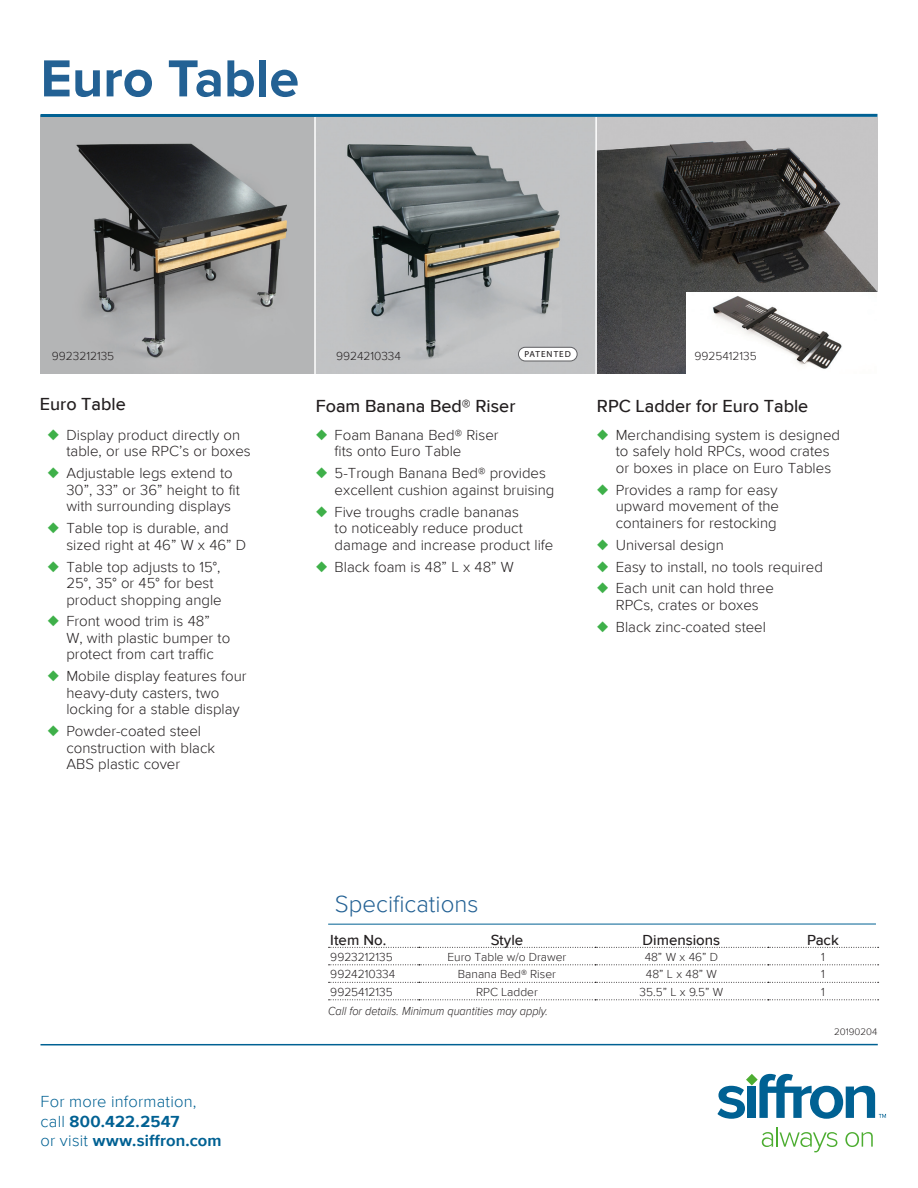
<style>
.page{position:relative;width:918px;height:1188px;background:#fff}
.page>*{position:absolute;margin:0;border:0;box-sizing:border-box;transform-origin:0 0}
.t1{font:700 54px "Proxima Nova";color:#236194}
.t2{font:300 24px "Proxima Nova";color:#236194}
.Item_Subhead{font:500 18px "Proxima Nova";color:#231f20}
.t3{font:300 16.5px/19.8px "Proxima Nova";letter-spacing:.01em;color:#006193}
.t4{font:700 16.5px "Proxima Nova";letter-spacing:.01em;color:#006193}
.t5{font:300 15px/16.5px "Proxima Nova";color:#231f20}
.t6{font:500 15px "Proxima Nova";color:#231f20}
.Item_Subhead-2{font:300 12px "Proxima Nova";color:#231f20}
.t7{font:italic 300 12px "Proxima Nova";color:#231f20;scale:.91 1}
.t8{font:300 9.75px "Proxima Nova";color:#231f20}
.t9{font:8.85px "Myriad Web Pro";letter-spacing:.12em;color:#231f20}
.s1{color:#3eb049}
.s2{font-weight:700}
.s3{font-weight:300}
</style>
<div class="page">
<img style="left:40px;top:116px;width:838px;height:258px">
<svg style="left:316px;top:117px;width:279px;height:257px;background:#a3a5a5"></svg>
<hr style="left:595px;top:116px;width:2px;height:263px;background:#fff">
<hr style="left:40px;top:1044px;width:838px;height:1px;background:#006193">
<svg style="left:762px;top:1127px;width:75px;height:25px"></svg>
<svg style="left:845px;top:1132px;width:28px;height:15px"></svg>
<svg style="left:717px;top:1074px;width:169px;height:45px"></svg>
<hr style="left:328px;top:924px;width:548px;height:1px;background:#006193">
<svg style="left:329px;top:947px;width:550px;height:1px"></svg>
<svg style="left:329px;top:964px;width:550px;height:1px"></svg>
<svg style="left:329px;top:982px;width:550px;height:1px"></svg>
<svg style="left:329px;top:999px;width:550px;height:1px"></svg>
<div style="left:687px;top:292px;width:191px;height:82px;background:#fff"></div>
<img style="left:712px;top:296px;width:130px;height:73px">
<div style="left:518px;top:347px;width:59px;height:14px;background:#fff;border-radius:7px"></div>
<div style="left:518px;top:347px;width:60px;height:14px;border:1px solid #5f5f62;border-radius:7px"></div>
<hr style="left:314px;top:117px;width:2px;height:264px;background:#fff">
<hr style="left:41px;top:114px;width:837px;height:3px;background:#006193">
<p class="t1" style="left:40px;top:47px;width:260px">Euro Table</p>
<p class="Item_Subhead-2" style="left:52px;top:349px;width:64px">9923212135</p>
<p class="Item_Subhead-2" style="left:336px;top:349px;width:67px">9924210334</p>
<p class="t9" style="left:524px;top:349px;width:48px">PATENTED</p>
<p class="Item_Subhead-2" style="left:694px;top:349px;width:64px">9925412135</p>
<p class="Item_Subhead" style="left:40px;top:394px;width:87px">Euro Table</p>
<p class="Item_Subhead" style="left:597px;top:395px;width:213px">RPC Ladder for Euro Table</p>
<p class="Item_Subhead" style="left:316px;top:395px;width:201px">Foam Banana Bed® Riser</p>
<p class="t5" style="left:66px;top:427px;width:186px;text-indent:-19px"><span class="s1">◆</span> Display product directly on table, or use RPC’s or boxes</p>
<p class="t5" style="left:66px;top:465px;width:175px;text-indent:-19px"><span class="s1">◆</span> Adjustable legs extend to<br>30”, 33” or 36” height to fit with surrounding displays</p>
<p class="t5" style="left:66px;top:520px;width:181px;text-indent:-19px"><span class="s1">◆</span> Table top is durable, and sized right at 46” W x 46” D</p>
<p class="t5" style="left:66px;top:559px;width:157px;text-indent:-19px"><span class="s1">◆</span> Table top adjusts to 15°,<br>25°, 35° or 45° for best product shopping angle</p>
<p class="t5" style="left:66px;top:614px;width:165px;text-indent:-19px"><span class="s1">◆</span> Front wood trim is 48”<br>W, with plastic bumper to protect from cart traffic</p>
<p class="t5" style="left:66px;top:669px;width:182px;text-indent:-19px"><span class="s1">◆</span> Mobile display features four heavy-duty casters, two locking for a stable display</p>
<p class="t5" style="left:66px;top:723px;width:150px;text-indent:-19px"><span class="s1">◆</span> Powder-coated steel construction with black<br>ABS plastic cover</p>
<p class="t3" style="left:41px;top:1092px;width:158px">For more information, call <span class="s2">800.422.2547</span></p>
<p class="t4" style="left:41px;top:1131px;width:183px"><span class="s3">or visit</span> www.siffron.com</p>
<p class="t5" style="left:335px;top:427px;width:165px;text-indent:-19px"><span class="s1">◆</span> Foam Banana Bed® Riser fits onto Euro Table</p>
<p class="t5" style="left:335px;top:465px;width:221px;text-indent:-19px"><span class="s1">◆</span> 5-Trough Banana Bed® provides excellent cushion against bruising</p>
<p class="t5" style="left:335px;top:504px;width:220px;text-indent:-19px"><span class="s1">◆</span> Five troughs cradle bananas<br>to noticeably reduce product damage and increase product life</p>
<p class="t5" style="left:316px;top:559px;width:200px"><span class="s1">◆</span> Black foam is 48” L x 48” W</p>
<p class="t5" style="left:616px;top:427px;width:226px;text-indent:-19px"><span class="s1">◆</span> Merchandising system is designed to safely hold RPCs, wood crates or boxes in place on Euro Tables</p>
<p class="t5" style="left:616px;top:482px;width:165px;text-align:justify;text-indent:-19px"><span class="s1">◆</span> Provides a ramp for easy upward movement of the containers for restocking</p>
<p class="t5" style="left:597px;top:537px;width:128px"><span class="s1">◆</span> Universal design</p>
<p class="t5" style="left:597px;top:559px;width:228px"><span class="s1">◆</span> Easy to install, no tools required</p>
<p class="t5" style="left:597px;top:581px;width:179px;text-align:center"><span class="s1">◆</span> Each unit can hold three<br>RPCs, crates or boxes</p>
<p class="t5" style="left:597px;top:619px;width:171px"><span class="s1">◆</span> Black zinc-coated steel</p>
<p class="t2" style="left:335px;top:891px;width:145px">Specifications</p>
<p class="t6" style="left:330px;top:931px;width:58px">Item No.</p>
<p class="t6" style="left:491px;top:931px;width:34px">Style</p>
<p class="t6" style="left:643px;top:931px;width:79px">Dimensions</p>
<p class="t6" style="left:807px;top:931px;width:33px">Pack</p>
<p class="Item_Subhead-2" style="left:330px;top:950px;width:64px">9923212135</p>
<p class="Item_Subhead-2" style="left:448px;top:950px;width:120px">Euro Table w/o Drawer</p>
<p class="Item_Subhead-2" style="left:645px;top:950px;width:75px">48” W x 46” D</p>
<p class="Item_Subhead-2" style="left:821px;top:950px;width:5px">1</p>
<p class="Item_Subhead-2" style="left:330px;top:967px;width:67px">9924210334</p>
<p class="Item_Subhead-2" style="left:458px;top:967px;width:100px">Banana Bed® Riser</p>
<p class="Item_Subhead-2" style="left:646px;top:967px;width:72px">48” L x 48” W</p>
<p class="Item_Subhead-2" style="left:821px;top:967px;width:5px">1</p>
<p class="Item_Subhead-2" style="left:330px;top:985px;width:64px">9925412135</p>
<p class="Item_Subhead-2" style="left:476px;top:985px;width:63px">RPC Ladder</p>
<p class="Item_Subhead-2" style="left:640px;top:985px;width:85px">35.5” L x 9.5” W</p>
<p class="Item_Subhead-2" style="left:821px;top:985px;width:5px">1</p>
<p class="t7" style="left:328px;top:1005px;width:243px">Call for details. Minimum quantities may apply.</p>
<p class="t8" style="left:834px;top:1026px;width:45px">20190204</p>
</div>
